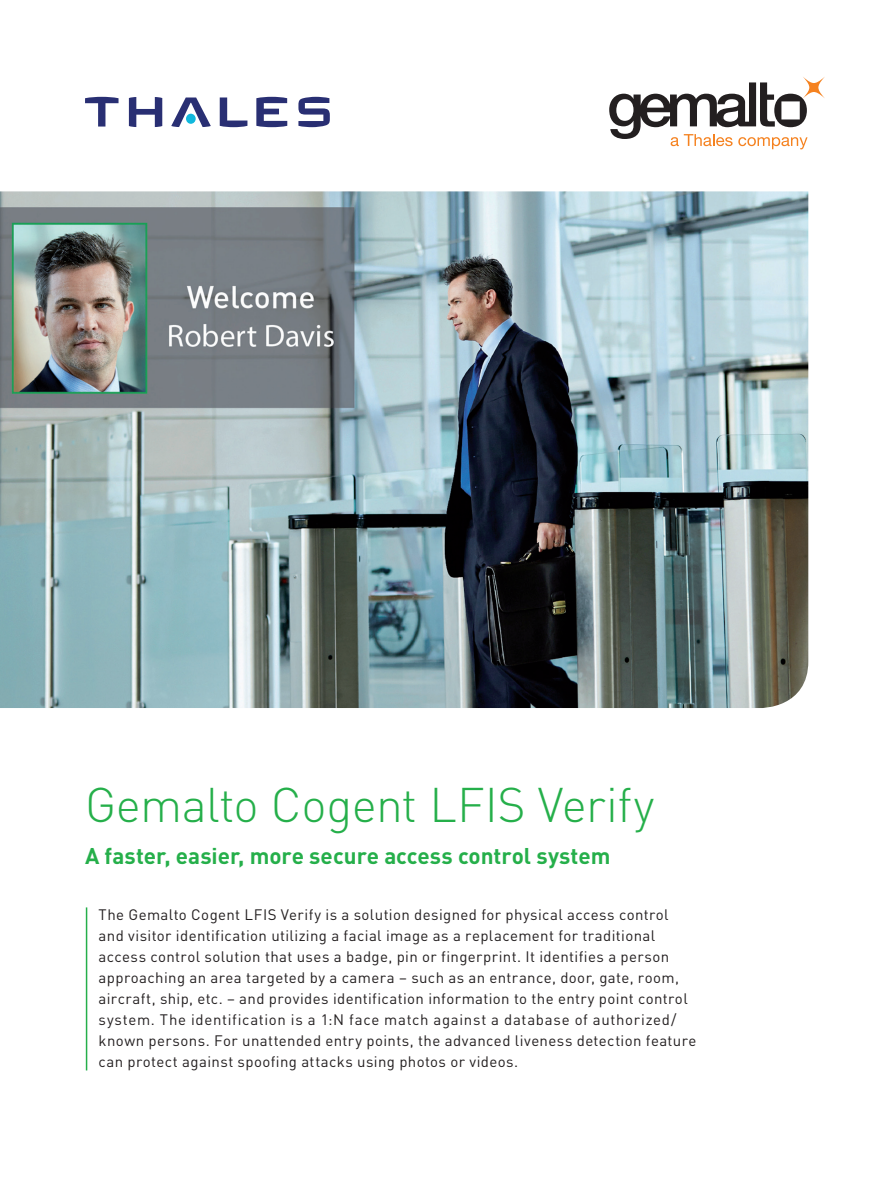
<style>
.page{position:relative;width:893px;height:1191px;background:#fff}
.page>*{position:absolute;margin:0;border:0;box-sizing:border-box;transform-origin:0 0}
.t1{font:300 48px "DIN Pro";letter-spacing:-.01em;color:#25af4a}
.t2{font:700 22.5px "DIN Pro";color:#25af4a}
.t3{font:15px/21px "DIN Pro";letter-spacing:.025em;color:#231f20}
</style>
<div class="page">
<img style="left:0;top:191px;width:808px;height:517px">
<hr style="left:86px;top:907px;width:1px;height:163px;background:#25af4a">
<svg style="left:609px;top:77px;width:216px;height:72px"></svg>
<svg style="left:85px;top:97px;width:34px;height:29px"></svg>
<svg style="left:298px;top:97px;width:32px;height:30px"></svg>
<svg style="left:256px;top:97px;width:31px;height:30px"></svg>
<svg style="left:220px;top:97px;width:27px;height:30px"></svg>
<svg style="left:171px;top:97px;width:40px;height:30px"></svg>
<div style="left:186px;top:114px;width:10px;height:10px;background:#11b8dd;border-radius:50%"></div>
<svg style="left:129px;top:97px;width:33px;height:30px"></svg>
<h1 class="t1" style="left:85px;top:772px;width:571px">Gemalto Cogent LFIS Verify</h1>
<h2 class="t2" style="left:85px;top:840px;width:527px">A faster, easier, more secure access control system</h2>
<p class="t3" style="left:99px;top:903px;width:599px">The Gemalto Cogent LFIS Verify is a solution designed for physical access control and visitor identification utilizing a facial image as a replacement for traditional access control solution that uses a badge, pin or fingerprint. It identifies a person approaching an area targeted by a camera – such as an entrance, door, gate, room, aircraft, ship, etc. – and provides identification information to the entry point control system. The identification is a 1:N face match against a database of authorized/ known persons. For unattended entry points, the advanced liveness detection feature can protect against spoofing attacks using photos or videos.</p>
</div>
